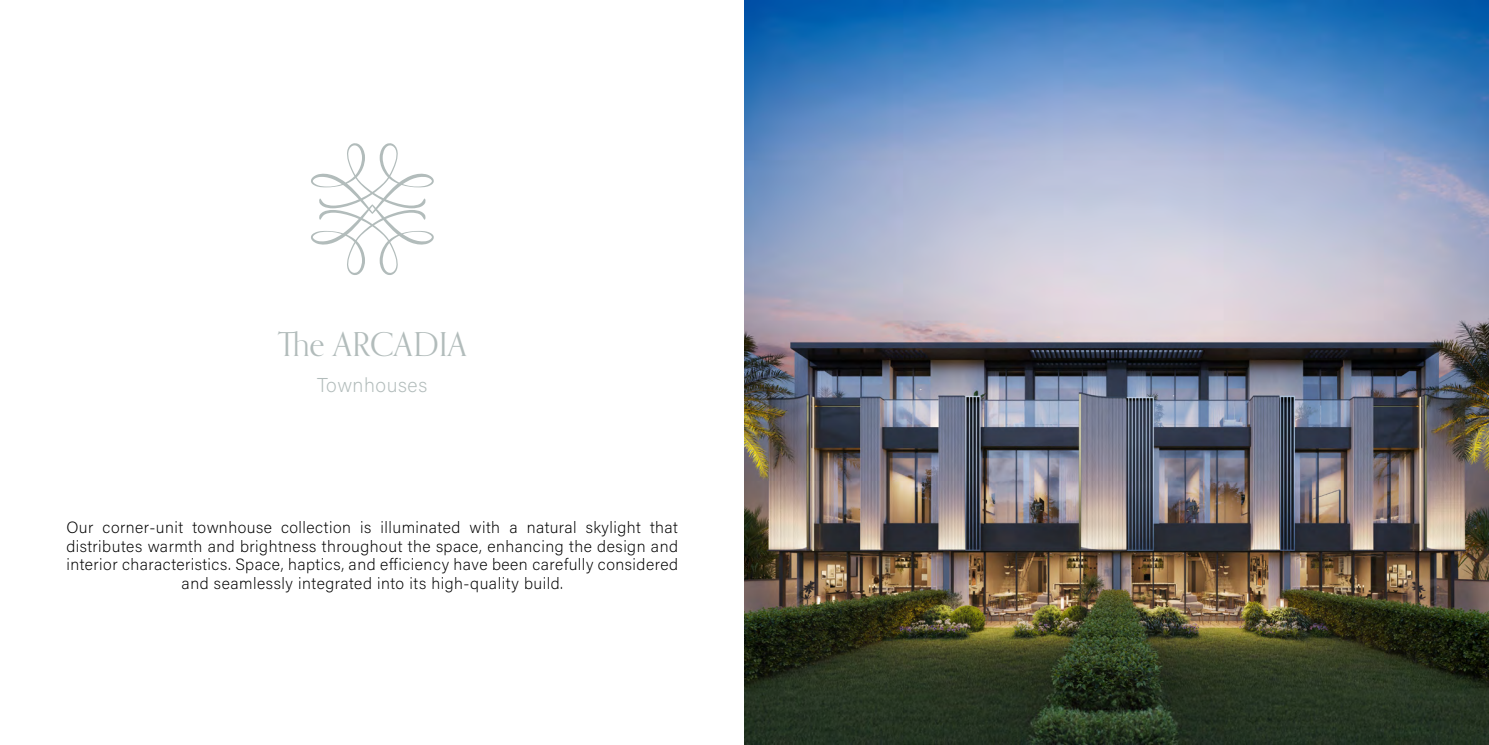
<style>
.page{position:relative;width:1489px;height:745px;background:#fff}
.page>*{position:absolute;margin:0;border:0;box-sizing:border-box;transform-origin:0 0}
.t1{font:32.88px "Orpheus Pro";color:#b2bcbb}
.t2{font:200 20px "Acumin Pro";letter-spacing:.03em;color:#b2bcbb}
.t3{font:200 16.25px/18.8px "Acumin Pro";letter-spacing:.03em;color:#000;text-align:center}
</style>
<div class="page">
<svg style="left:311px;top:143px;width:123px;height:132px"></svg>
<img style="left:744px;top:1px;width:744px;height:743px">
<h1 class="t1" style="left:278px;top:324px;width:191px">The ARCADIA</h1>
<p class="t2" style="left:317px;top:371px;width:112px">Townhouses</p>
<p class="t3" style="left:66px;top:516px;width:613px">Our corner-unit townhouse collection is illuminated with a natural skylight that distributes warmth and brightness throughout the space, enhancing the design and interior characteristics. Space, haptics, and efficiency have been carefully considered and seamlessly integrated into its high-quality build.</p>
</div>
